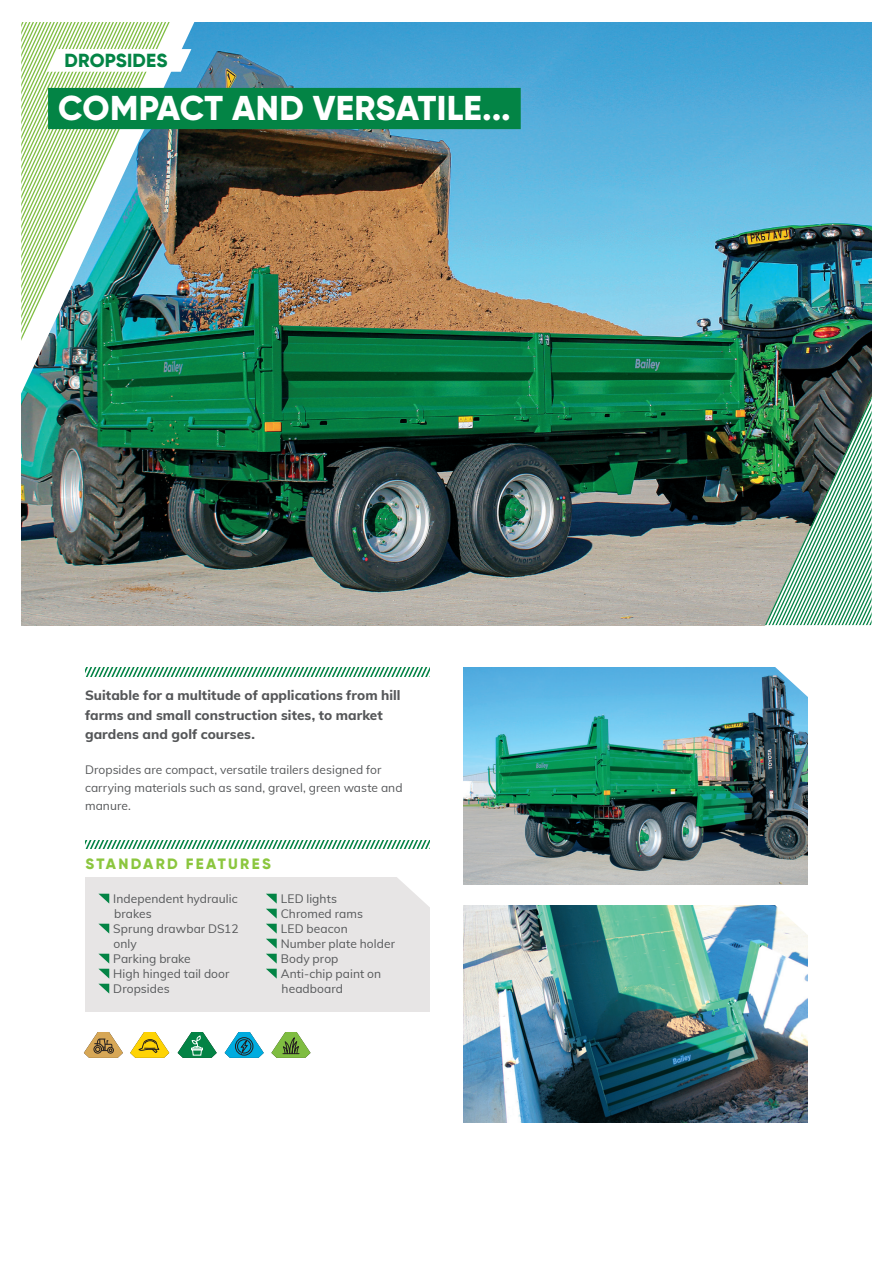
<style>
.page{position:relative;width:893px;height:1263px;background:#fff}
.page>*{position:absolute;margin:0;border:0;box-sizing:border-box;transform-origin:0 0}
.t1{font:800 34.5px "Gilroy";letter-spacing:.01em;color:#fff}
.t2{font:800 18.9px "Gilroy";letter-spacing:.01em;color:#038445}
.t3{font:800 15px "Gilroy";letter-spacing:.155em;color:#8bc63e}
.t4{font:800 13.5px/19.5px "Muli";letter-spacing:.005em;color:#555759}
.t5{font:12px/15px "Muli";letter-spacing:.005em;color:#555759}
</style>
<div class="page">
<img style="left:21px;top:22px;width:851px;height:603px">
<img style="left:21px;top:22px;width:184px;height:417px">
<img style="left:752px;top:351px;width:120px;height:275px">
<img style="left:21px;top:22px;width:170px;height:335px">
<div style="left:48px;top:88px;width:473px;height:41px;background:#038445"></div>
<img style="left:463px;top:668px;width:345px;height:216px">
<img style="left:463px;top:906px;width:345px;height:216px">
<svg style="left:85px;top:668px;width:344px;height:8px"></svg>
<svg style="left:84px;top:1032px;width:39px;height:26px"></svg>
<svg style="left:130px;top:1032px;width:39px;height:26px"></svg>
<svg style="left:178px;top:1032px;width:39px;height:26px"></svg>
<svg style="left:225px;top:1032px;width:39px;height:26px"></svg>
<svg style="left:271px;top:1032px;width:40px;height:26px"></svg>
<svg style="left:774px;top:905px;width:34px;height:31px"></svg>
<div style="left:85px;top:878px;width:344px;height:134px;background:#e7e5e5"></div>
<svg style="left:99px;top:894px;width:10px;height:10px"></svg>
<svg style="left:99px;top:924px;width:10px;height:10px"></svg>
<svg style="left:98px;top:954px;width:11px;height:40px"></svg>
<svg style="left:266px;top:894px;width:11px;height:85px"></svg>
<svg style="left:85px;top:840px;width:344px;height:9px"></svg>
<svg style="left:396px;top:877px;width:34px;height:31px"></svg>
<svg style="left:774px;top:667px;width:34px;height:31px"></svg>
<h2 class="t2" style="left:65px;top:49px;width:104px">DROPSIDES</h2>
<h1 class="t1" style="left:58px;top:86px;width:454px">COMPACT AND VERSATILE...</h1>
<p class="t4" style="left:85px;top:685px;width:317px">Suitable for a multitude of applications from hill farms and small construction sites, to market gardens and golf courses.</p>
<p class="t5" style="left:85px;top:760px;width:319px;line-height:18px">Dropsides are compact, versatile trailers designed for carrying materials such as sand, gravel, green waste and manure.</p>
<p class="t3" style="left:85px;top:854px;width:187px">STANDARD FEATURES</p>
<p class="t5" style="left:113px;top:890px;width:127px">Independent hydraulic brakes<br>Sprung drawbar DS12 only<br>Parking brake<br>High hinged tail door<br>Dropsides</p>
<p class="t5" style="left:281px;top:890px;width:116px">LED lights<br>Chromed rams<br>LED beacon<br>Number plate holder<br>Body prop<br>Anti-chip paint on headboard</p>
</div>
